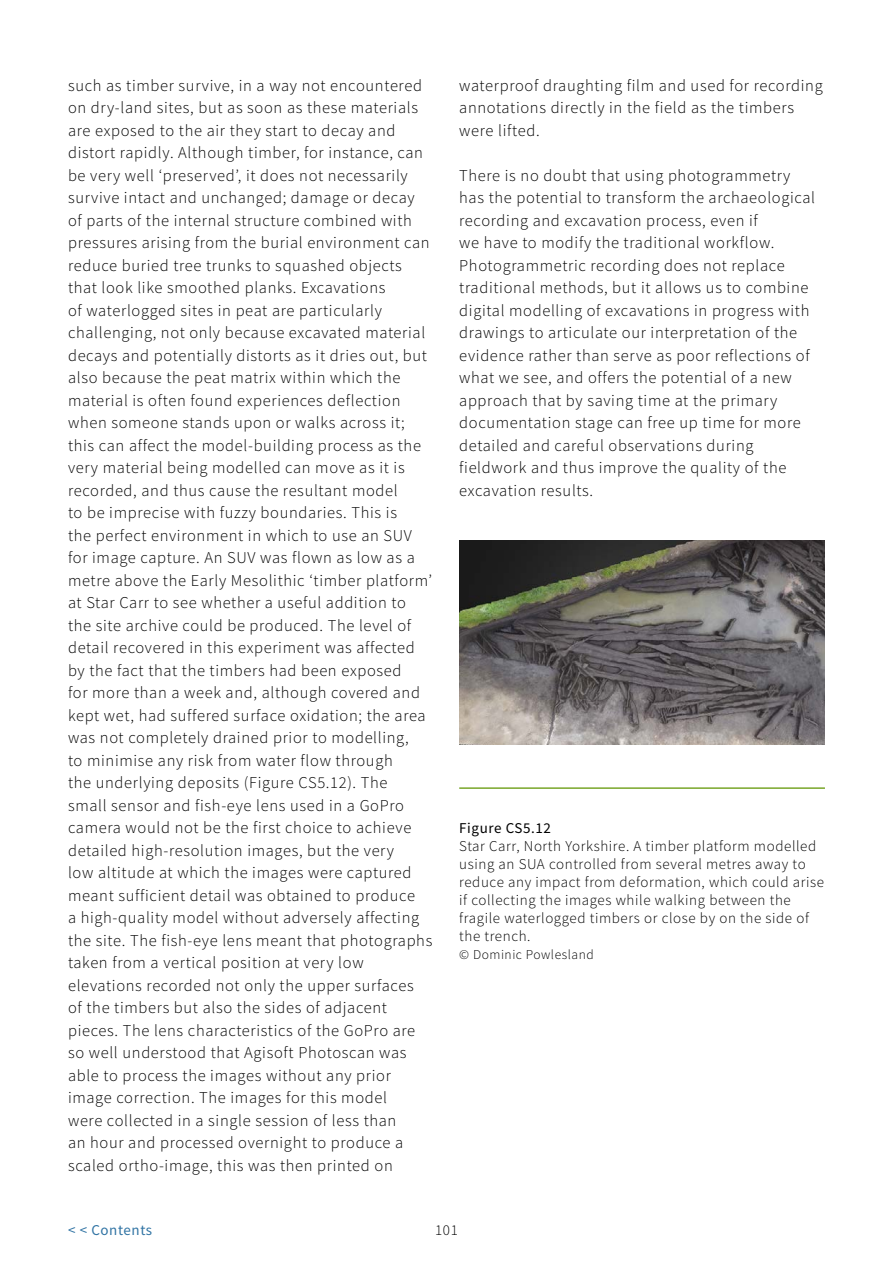
<style>
.page{position:relative;width:893px;height:1263px;background:#fff}
.page>*{position:absolute;margin:0;border:0;box-sizing:border-box;transform-origin:0 0}
.t1{font:300 16.5px/22.5px "Source Sans Pro";letter-spacing:.04em;color:#000}
.t2{font:300 15px/18px "Source Sans Pro";letter-spacing:.04em;color:#000}
.t3{font:15px "Source Sans Pro";letter-spacing:.04em;color:#000}
.t4{font:15px "Source Sans Pro";letter-spacing:.04em;color:#3174a4}
.t5{font:300 13.5px "Source Sans Pro";letter-spacing:.04em;color:#000}
</style>
<div class="page">
<hr style="left:459px;top:787px;width:366px;height:2px;background:#79a629">
<img style="left:459px;top:541px;width:366px;height:203px">
<p class="t1" style="left:68px;top:74px;width:366px">such as timber survive, in a way not encountered on dry-land sites, but as soon as these materials are exposed to the air they start to decay and distort rapidly. Although timber, for instance, can be very well ‘preserved’, it does not necessarily survive intact and unchanged; damage or decay of parts of the internal structure combined with pressures arising from the burial environment can reduce buried tree trunks to squashed objects that look like smoothed planks. Excavations<br>of waterlogged sites in peat are particularly challenging, not only because excavated material decays and potentially distorts as it dries out, but also because the peat matrix within which the material is often found experiences deflection when someone stands upon or walks across it; this can affect the model-building process as the very material being modelled can move as it is recorded, and thus cause the resultant model<br>to be imprecise with fuzzy boundaries. This is<br>the perfect environment in which to use an SUV for image capture. An SUV was flown as low as a metre above the Early Mesolithic ‘timber platform’ at Star Carr to see whether a useful addition to the site archive could be produced. The level of detail recovered in this experiment was affected by the fact that the timbers had been exposed<br>for more than a week and, although covered and kept wet, had suffered surface oxidation; the area was not completely drained prior to modelling,<br>to minimise any risk from water flow through<br>the underlying deposits (Figure CS5.12). The<br>small sensor and fish-eye lens used in a GoPro camera would not be the first choice to achieve detailed high-resolution images, but the very<br>low altitude at which the images were captured meant sufficient detail was obtained to produce<br>a high-quality model without adversely affecting the site. The fish-eye lens meant that photographs taken from a vertical position at very low elevations recorded not only the upper surfaces<br>of the timbers but also the sides of adjacent pieces. The lens characteristics of the GoPro are so well understood that Agisoft Photoscan was able to process the images without any prior image correction. The images for this model<br>were collected in a single session of less than<br>an hour and processed overnight to produce a scaled ortho-image, this was then printed on</p>
<p class="t1" style="left:459px;top:74px;width:365px">waterproof draughting film and used for recording annotations directly in the field as the timbers were lifted.</p>
<p class="t1" style="left:459px;top:164px;width:357px">There is no doubt that using photogrammetry has the potential to transform the archaeological recording and excavation process, even if<br>we have to modify the traditional workflow.<br>Photogrammetric recording does not replace traditional methods, but it allows us to combine digital modelling of excavations in progress with drawings to articulate our interpretation of the evidence rather than serve as poor reflections of what we see, and offers the potential of a new approach that by saving time at the primary documentation stage can free up time for more detailed and careful observations during fieldwork and thus improve the quality of the excavation results.</p>
<p class="t3" style="left:459px;top:819px;width:93px">Figure CS5.12</p>
<p class="t2" style="left:459px;top:837px;width:366px">Star Carr, North Yorkshire. A timber platform modelled using an SUA controlled from several metres away to reduce any impact from deformation, which could arise if collecting the images while walking between the fragile waterlogged timbers or close by on the side of the trench.</p>
<p class="t5" style="left:459px;top:946px;width:136px">© Dominic Powlesland</p>
<p class="t4" style="left:68px;top:1220px;width:86px">&lt; &lt; Contents</p>
<p class="t2" style="left:435px;top:1220px;width:24px">101</p>
</div>
